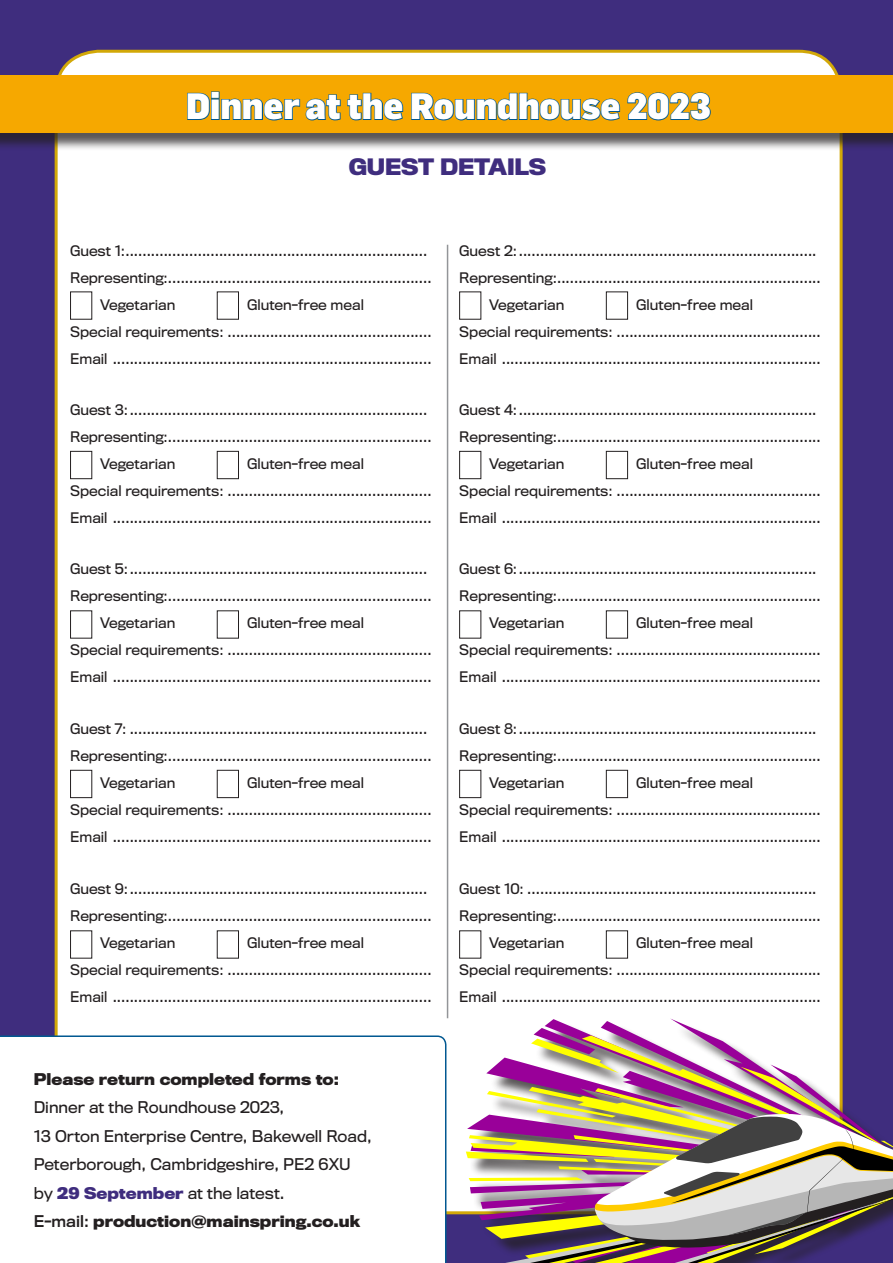
<style>
.page{position:relative;width:893px;height:1263px;background:#3f2d7e}
.page>*{position:absolute;margin:0;border:0;box-sizing:border-box;transform-origin:0 0}
.t1{font:900 36px "Flama";letter-spacing:-.005em;color:#fff;scale:.95 1}
.t2{font:700 21px "Titling Gothic FB Normal";letter-spacing:-.01em;color:#3f2d7e}
.t3{font:15px/28.5px "Titling Gothic FB Normal";color:#231f20}
.t4{font:700 15px "Titling Gothic FB Normal";color:#231f20}
.t5{font:13.5px "Titling Gothic FB Normal";color:#231f20}
.s1{font-weight:700;color:#3f2d7e}
.s2{font-family:"Titling Gothic FB Normal Standard";font-weight:400}
</style>
<div class="page">
<div style="left:56px;top:51px;width:785px;height:1162px;background:#fff;border-radius:43px"></div>
<div style="left:0;top:78px;width:893px;height:73px;background:#231f20;opacity:.75"></div>
<div style="left:0;top:75px;width:893px;height:58px;background:#f6a800"></div>
<svg style="left:187px;top:91px;width:217px;height:30px"></svg>
<svg style="left:411px;top:92px;width:210px;height:29px"></svg>
<svg style="left:627px;top:92px;width:84px;height:29px"></svg>
<svg style="left:0;top:1035px;width:446px;height:228px"></svg>
<div style="left:70px;top:291px;width:22px;height:29px;border:1px solid #231f20"></div>
<div style="left:217px;top:291px;width:22px;height:29px;border:1px solid #231f20"></div>
<div style="left:459px;top:291px;width:22px;height:29px;border:1px solid #231f20"></div>
<div style="left:606px;top:291px;width:22px;height:29px;border:1px solid #231f20"></div>
<div style="left:70px;top:451px;width:22px;height:28px;border:1px solid #231f20"></div>
<div style="left:217px;top:451px;width:22px;height:28px;border:1px solid #231f20"></div>
<div style="left:459px;top:451px;width:22px;height:28px;border:1px solid #231f20"></div>
<div style="left:606px;top:451px;width:22px;height:28px;border:1px solid #231f20"></div>
<div style="left:70px;top:610px;width:22px;height:28px;border:1px solid #231f20"></div>
<div style="left:217px;top:610px;width:22px;height:28px;border:1px solid #231f20"></div>
<div style="left:459px;top:610px;width:22px;height:28px;border:1px solid #231f20"></div>
<div style="left:606px;top:610px;width:22px;height:28px;border:1px solid #231f20"></div>
<div style="left:70px;top:770px;width:22px;height:28px;border:1px solid #231f20"></div>
<div style="left:217px;top:770px;width:22px;height:28px;border:1px solid #231f20"></div>
<div style="left:459px;top:770px;width:22px;height:28px;border:1px solid #231f20"></div>
<div style="left:606px;top:770px;width:22px;height:28px;border:1px solid #231f20"></div>
<div style="left:70px;top:930px;width:22px;height:28px;border:1px solid #231f20"></div>
<div style="left:217px;top:930px;width:22px;height:28px;border:1px solid #231f20"></div>
<div style="left:459px;top:930px;width:22px;height:28px;border:1px solid #231f20"></div>
<div style="left:606px;top:930px;width:22px;height:28px;border:1px solid #231f20"></div>
<hr style="left:447px;top:245px;width:1px;height:773px;background:#939598">
<svg style="left:466px;top:1018px;width:427px;height:245px"></svg>
<p class="t1" style="left:186px;top:80px;width:554px">Dinner at the Roundhouse 2023</p>
<p class="t2" style="left:349px;top:155px;width:199px">GUEST DETAILS</p>
<p class="t5" style="left:70px;top:243px;width:359px">Guest 1:.......................................................................</p>
<p class="t5" style="left:70px;top:270px;width:363px">Representing:..............................................................</p>
<p class="t5" style="left:100px;top:297px;width:77px">Vegetarian</p>
<p class="t5" style="left:247px;top:297px;width:118px">Gluten-free meal</p>
<p class="t5" style="left:70px;top:324px;width:363px">Special requirements: ................................................</p>
<p class="t5" style="left:70px;top:351px;width:363px">Email ...........................................................................</p>
<p class="t5" style="left:70px;top:402px;width:359px">Guest 3:......................................................................</p>
<p class="t5" style="left:70px;top:429px;width:363px">Representing:..............................................................</p>
<p class="t5" style="left:100px;top:456px;width:77px">Vegetarian</p>
<p class="t5" style="left:247px;top:456px;width:118px">Gluten-free meal</p>
<p class="t5" style="left:70px;top:483px;width:363px">Special requirements: ................................................</p>
<p class="t5" style="left:70px;top:510px;width:363px">Email ...........................................................................</p>
<p class="t5" style="left:70px;top:561px;width:359px">Guest 5:......................................................................</p>
<p class="t5" style="left:70px;top:588px;width:363px">Representing:..............................................................</p>
<p class="t5" style="left:100px;top:615px;width:77px">Vegetarian</p>
<p class="t5" style="left:247px;top:615px;width:118px">Gluten-free meal</p>
<p class="t5" style="left:70px;top:642px;width:363px">Special requirements: ................................................</p>
<p class="t5" style="left:70px;top:669px;width:363px">Email ...........................................................................</p>
<p class="t5" style="left:70px;top:721px;width:359px">Guest 7: ......................................................................</p>
<p class="t5" style="left:70px;top:748px;width:363px">Representing:..............................................................</p>
<p class="t5" style="left:100px;top:775px;width:77px">Vegetarian</p>
<p class="t5" style="left:247px;top:775px;width:118px">Gluten-free meal</p>
<p class="t5" style="left:70px;top:802px;width:363px">Special requirements: ................................................</p>
<p class="t5" style="left:70px;top:829px;width:363px">Email ...........................................................................</p>
<p class="t5" style="left:70px;top:881px;width:359px">Guest 9:......................................................................</p>
<p class="t5" style="left:70px;top:908px;width:363px">Representing:..............................................................</p>
<p class="t5" style="left:100px;top:935px;width:77px">Vegetarian</p>
<p class="t5" style="left:247px;top:935px;width:118px">Gluten-free meal</p>
<p class="t5" style="left:70px;top:962px;width:363px">Special requirements: ................................................</p>
<p class="t5" style="left:70px;top:989px;width:363px">Email ...........................................................................</p>
<p class="t4" style="left:34px;top:1070px;width:307px">Please return completed forms to:</p>
<p class="t3" style="left:34px;top:1093px;width:340px">Dinner at the Roundhouse 2023,<br>13 Orton Enterprise Centre, Bakewell Road,<br>Peterborough, Cambridgeshire, PE2 6XU</p>
<p class="t3" style="left:34px;top:1179px;width:252px">by <span class="s1">29 September</span> at the latest.</p>
<p class="t4" style="left:34px;top:1213px;width:328px"><span class="s2">E-mail:</span> production@mainspring.co.uk</p>
<p class="t5" style="left:459px;top:243px;width:359px">Guest 2:......................................................................</p>
<p class="t5" style="left:459px;top:270px;width:363px">Representing:..............................................................</p>
<p class="t5" style="left:489px;top:297px;width:77px">Vegetarian</p>
<p class="t5" style="left:636px;top:297px;width:118px">Gluten-free meal</p>
<p class="t5" style="left:459px;top:324px;width:363px">Special requirements: ................................................</p>
<p class="t5" style="left:459px;top:351px;width:363px">Email ...........................................................................</p>
<p class="t5" style="left:459px;top:402px;width:359px">Guest 4:......................................................................</p>
<p class="t5" style="left:459px;top:429px;width:363px">Representing:..............................................................</p>
<p class="t5" style="left:489px;top:456px;width:77px">Vegetarian</p>
<p class="t5" style="left:636px;top:456px;width:118px">Gluten-free meal</p>
<p class="t5" style="left:459px;top:483px;width:363px">Special requirements: ................................................</p>
<p class="t5" style="left:459px;top:510px;width:363px">Email ...........................................................................</p>
<p class="t5" style="left:459px;top:561px;width:359px">Guest 6:......................................................................</p>
<p class="t5" style="left:459px;top:588px;width:363px">Representing:..............................................................</p>
<p class="t5" style="left:489px;top:615px;width:77px">Vegetarian</p>
<p class="t5" style="left:636px;top:615px;width:118px">Gluten-free meal</p>
<p class="t5" style="left:459px;top:642px;width:363px">Special requirements: ................................................</p>
<p class="t5" style="left:459px;top:669px;width:363px">Email ...........................................................................</p>
<p class="t5" style="left:459px;top:721px;width:359px">Guest 8:......................................................................</p>
<p class="t5" style="left:459px;top:748px;width:363px">Representing:..............................................................</p>
<p class="t5" style="left:489px;top:775px;width:77px">Vegetarian</p>
<p class="t5" style="left:636px;top:775px;width:118px">Gluten-free meal</p>
<p class="t5" style="left:459px;top:802px;width:363px">Special requirements: ................................................</p>
<p class="t5" style="left:459px;top:829px;width:363px">Email ...........................................................................</p>
<p class="t5" style="left:459px;top:881px;width:359px">Guest 10: ....................................................................</p>
<p class="t5" style="left:459px;top:908px;width:363px">Representing:..............................................................</p>
<p class="t5" style="left:489px;top:935px;width:77px">Vegetarian</p>
<p class="t5" style="left:636px;top:935px;width:118px">Gluten-free meal</p>
<p class="t5" style="left:459px;top:962px;width:363px">Special requirements: ................................................</p>
<p class="t5" style="left:459px;top:989px;width:363px">Email ...........................................................................</p>
</div>
